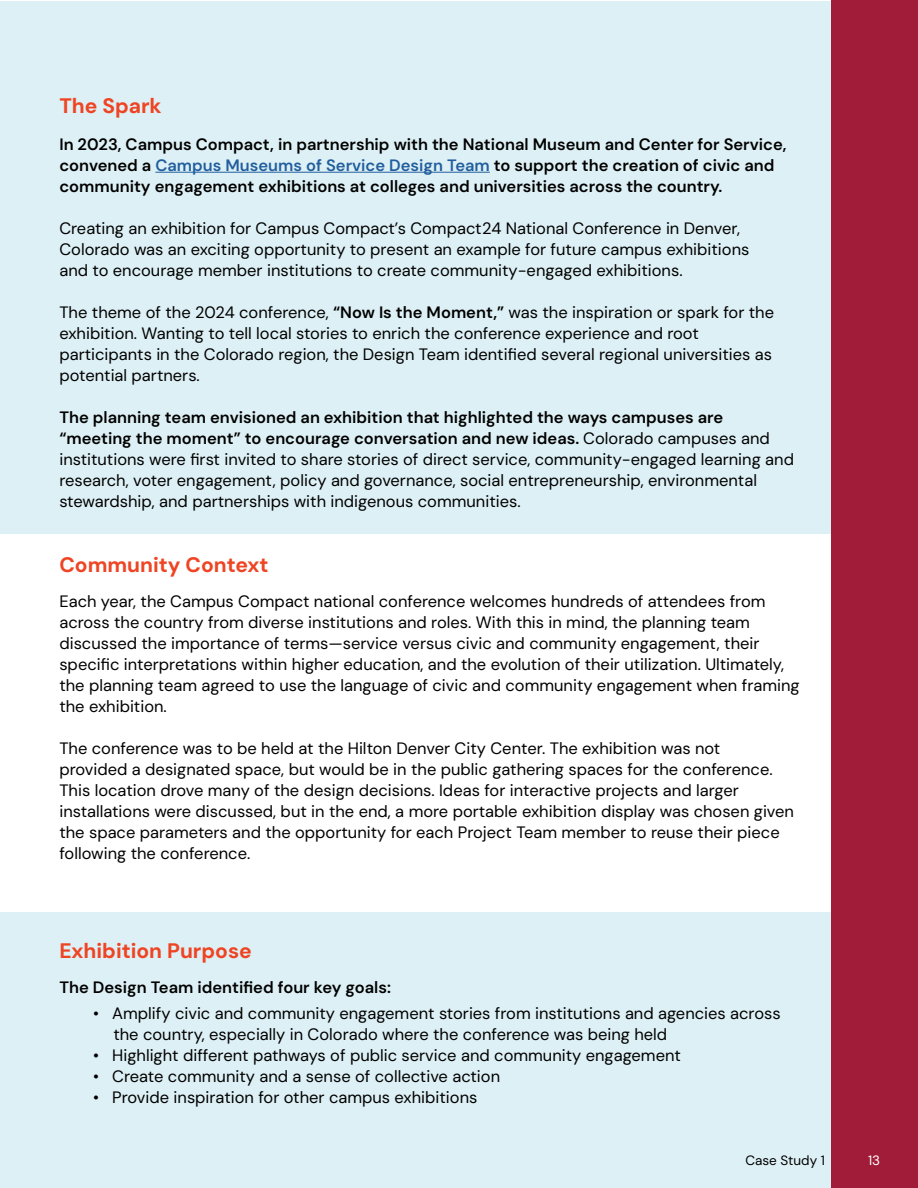
<style>
.page{position:relative;width:918px;height:1188px;background:#fff}
.page>*{position:absolute;margin:0;border:0;box-sizing:border-box;transform-origin:0 0}
.t1{font:700 21px "DM Sans 18 pt";color:#ef4423}
.t2{font:16.5px/21px "DM Sans 18 pt";color:#000}
.t3{font:600 16.5px/21px "DM Sans 18 pt";color:#000}
.t4{font:13.5px "DM Sans 18 pt";color:#000}
.t5{font:13.5px "DM Sans 18 pt";color:#fff}
.s1{color:#215e9e}
.s2{font-weight:600}
</style>
<div class="page">
<div style="left:0;top:1px;width:918px;height:533px;background:#ddf0f5"></div>
<hr style="left:155px;top:172px;width:335px;height:1px;background:#215e9e">
<div style="left:0;top:913px;width:918px;height:275px;background:#ddf0f5"></div>
<div style="left:832px;top:0;width:86px;height:1188px;background:#a11c38"></div>
<p class="t1" style="left:59px;top:92px;width:104px">The Spark</p>
<p class="t3" style="left:59px;top:133px;width:729px">In 2023, Campus Compact, in partnership with the National Museum and Center for Service, convened a <span class="s1">Campus Museums of Service Design Team</span> to support the creation of civic and community engagement exhibitions at colleges and universities across the country.</p>
<p class="t2" style="left:59px;top:217px;width:691px">Creating an exhibition for Campus Compact’s Compact24 National Conference in Denver,<br>Colorado was an exciting opportunity to present an example for future campus exhibitions and to encourage member institutions to create community-engaged exhibitions.</p>
<p class="t2" style="left:59px;top:301px;width:716px">The theme of the 2024 conference, <span class="s2">“Now Is the Moment,”</span> was the inspiration or spark for the exhibition. Wanting to tell local stories to enrich the conference experience and root participants in the Colorado region, the Design Team identified several regional universities as potential partners.</p>
<p class="t2" style="left:59px;top:406px;width:736px"><span class="s2">The planning team envisioned an exhibition that highlighted the ways campuses are “meeting the moment” to encourage conversation and new ideas.</span> Colorado campuses and institutions were first invited to share stories of direct service, community-engaged learning and research, voter engagement, policy and governance, social entrepreneurship, environmental stewardship, and partnerships with indigenous communities.</p>
<p class="t1" style="left:59px;top:552px;width:210px">Community Context</p>
<p class="t2" style="left:59px;top:591px;width:742px">Each year, the Campus Compact national conference welcomes hundreds of attendees from across the country from diverse institutions and roles. With this in mind, the planning team discussed the importance of terms—service versus civic and community engagement, their specific interpretations within higher education, and the evolution of their utilization. Ultimately, the planning team agreed to use the language of civic and community engagement when framing the exhibition.</p>
<p class="t2" style="left:59px;top:738px;width:736px">The conference was to be held at the Hilton Denver City Center. The exhibition was not<br>provided a designated space, but would be in the public gathering spaces for the conference.<br>This location drove many of the design decisions. Ideas for interactive projects and larger installations were discussed, but in the end, a more portable exhibition display was chosen given the space parameters and the opportunity for each Project Team member to reuse their piece following the conference.</p>
<p class="t1" style="left:59px;top:938px;width:194px">Exhibition Purpose</p>
<p class="t3" style="left:59px;top:977px;width:333px">The Design Team identified four key goals:</p>
<p class="t2" style="left:113px;top:1003px;width:669px;text-indent:-20px">• Amplify civic and community engagement stories from institutions and agencies across the country, especially in Colorado where the conference was being held</p>
<p class="t2" style="left:93px;top:1045px;width:589px">• Highlight different pathways of public service and community engagement</p>
<p class="t2" style="left:93px;top:1066px;width:409px">• Create community and a sense of collective action</p>
<p class="t2" style="left:93px;top:1087px;width:386px">• Provide inspiration for other campus exhibitions</p>
<p class="t4" style="left:745px;top:1152px;width:81px">Case Study 1</p>
<p class="t5" style="left:868px;top:1152px;width:14px">13</p>
</div>
